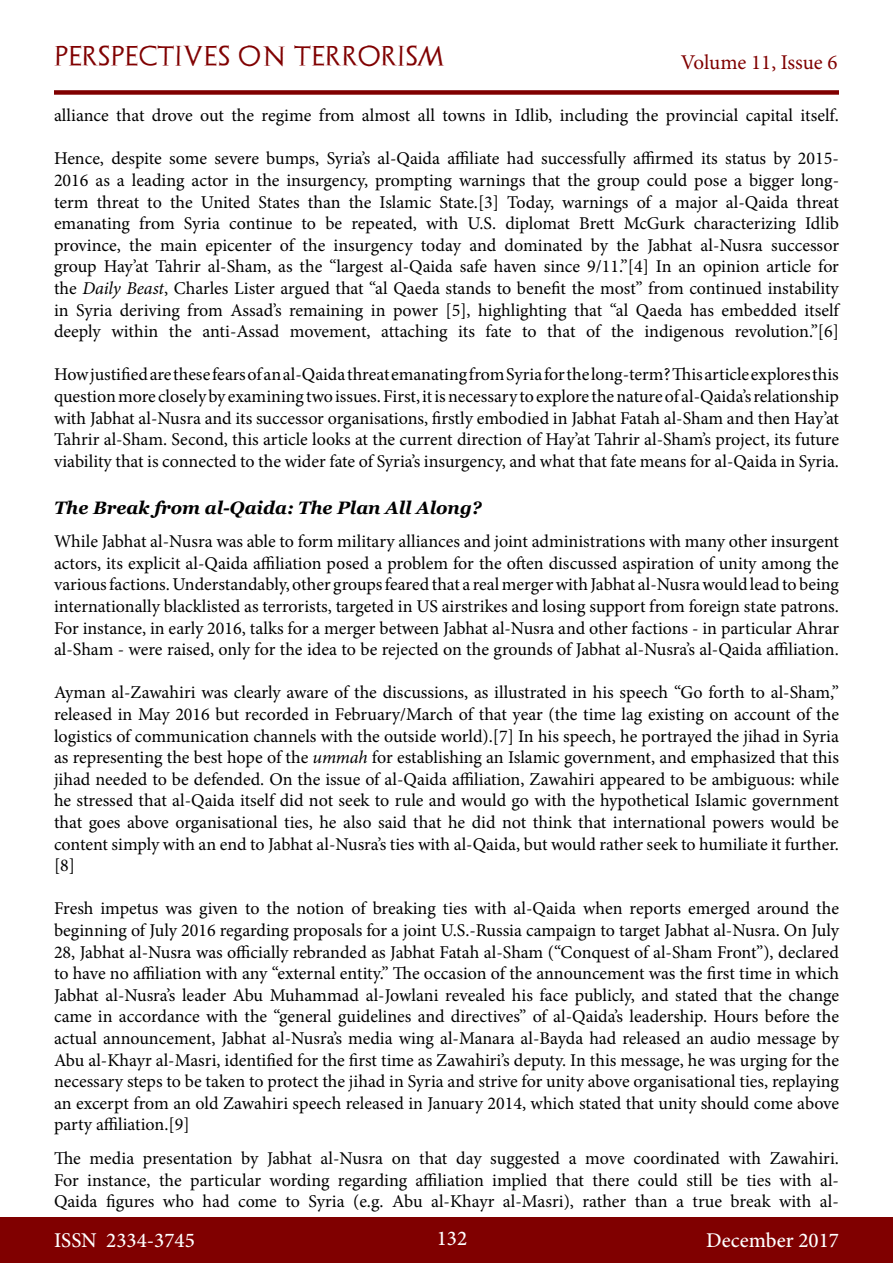
<style>
.page{position:relative;width:893px;height:1263px;background:#fff}
.page>*{position:absolute;margin:0;border:0;box-sizing:border-box;transform-origin:0 0}
.t1{font:500 21px "Minion Pro";color:#fff}
.t2{font:21px "Archeologicaps";letter-spacing:.045em;color:#800000}
.t3{font:21px "Minion Pro";letter-spacing:-.005em;color:#800000}
.t4{font:18px/21.6px "Minion Pro";color:#000;text-align:justify}
.t5{font:italic 700 18px "Georgia";color:#000}
.s1{font-style:italic}
</style>
<div class="page">
<div style="left:0;top:1217px;width:893px;height:46px;background:#800000"></div>
<div style="left:54px;top:90px;width:785px;height:5px;background:#800000"></div>
<p class="t2" style="left:54px;top:43px;width:392px">PERSPECTIVES ON TERRORISM</p>
<p class="t3" style="left:681px;top:48px;width:158px">Volume 11, Issue 6</p>
<p class="t4" style="left:54px;top:105px;width:786px">alliance that drove out the regime from almost all towns in Idlib, including the provincial capital itself.</p>
<p class="t4" style="left:54px;top:148px;width:786px">Hence, despite some severe bumps, Syria’s al-Qaida affiliate had successfully affirmed its status by 2015- 2016 as a leading actor in the insurgency, prompting warnings that the group could pose a bigger long&shy;term threat to the United States than the Islamic State.[3] Today, warnings of a major al-Qaida threat emanating from Syria continue to be repeated, with U.S. diplomat Brett McGurk characterizing Idlib province, the main epicenter of the insurgency today and dominated by the Jabhat al-Nusra successor group Hay’at Tahrir al-Sham, as the “largest al-Qaida safe haven since 9/11.”[4] In an opinion article for the <span class="s1">Daily Beast</span>, Charles Lister argued that “al Qaeda stands to benefit the most” from continued instability in Syria deriving from Assad’s remaining in power [5], highlighting that “al Qaeda has embedded itself deeply within the anti-Assad movement, attaching its fate to that of the indigenous revolution.”[6]</p>
<p class="t4" style="left:54px;top:364px;width:787px">How justified are these fears of an al-Qaida threat emanating from Syria for the long-term? This article explores this question more closely by examining two issues. First, it is necessary to explore the nature of al-Qaida’s relationship with Jabhat al-Nusra and its successor organisations, firstly embodied in Jabhat Fatah al-Sham and then Hay’at Tahrir al-Sham. Second, this article looks at the current direction of Hay’at Tahrir al-Sham’s project, its future viability that is connected to the wider fate of Syria’s insurgency, and what that fate means for al-Qaida in Syria.</p>
<p class="t5" style="left:54px;top:496px;width:429px">The Break from al-Qaida: The Plan All Along?</p>
<p class="t4" style="left:54px;top:531px;width:787px">While Jabhat al-Nusra was able to form military alliances and joint administrations with many other insurgent actors, its explicit al-Qaida affiliation posed a problem for the often discussed aspiration of unity among the various factions. Understandably, other groups feared that a real merger with Jabhat al-Nusra would lead to being internationally blacklisted as terrorists, targeted in US airstrikes and losing support from foreign state patrons.<br>For instance, in early 2016, talks for a merger between Jabhat al-Nusra and other factions - in particular Ahrar al-Sham - were raised, only for the idea to be rejected on the grounds of Jabhat al-Nusra’s al-Qaida affiliation.</p>
<p class="t4" style="left:54px;top:682px;width:787px">Ayman al-Zawahiri was clearly aware of the discussions, as illustrated in his speech “Go forth to al-Sham,” released in May 2016 but recorded in February/March of that year (the time lag existing on account of the logistics of communication channels with the outside world).[7] In his speech, he portrayed the jihad in Syria as representing the best hope of the <span class="s1">ummah</span> for establishing an Islamic government, and emphasized that this jihad needed to be defended. On the issue of al-Qaida affiliation, Zawahiri appeared to be ambiguous: while he stressed that al-Qaida itself did not seek to rule and would go with the hypothetical Islamic government that goes above organisational ties, he also said that he did not think that international powers would be content simply with an end to Jabhat al-Nusra’s ties with al-Qaida, but would rather seek to humiliate it further. [8]</p>
<p class="t4" style="left:54px;top:898px;width:787px">Fresh impetus was given to the notion of breaking ties with al-Qaida when reports emerged around the beginning of July 2016 regarding proposals for a joint U.S.-Russia campaign to target Jabhat al-Nusra. On July 28, Jabhat al-Nusra was officially rebranded as Jabhat Fatah al-Sham (“Conquest of al-Sham Front”), declared to have no affiliation with any “external entity.” The occasion of the announcement was the first time in which Jabhat al-Nusra’s leader Abu Muhammad al-Jowlani revealed his face publicly, and stated that the change came in accordance with the “general guidelines and directives” of al-Qaida’s leadership. Hours before the actual announcement, Jabhat al-Nusra’s media wing al-Manara al-Bayda had released an audio message by Abu al-Khayr al-Masri, identified for the first time as Zawahiri’s deputy. In this message, he was urging for the necessary steps to be taken to protect the jihad in Syria and strive for unity above organisational ties, replaying an excerpt from an old Zawahiri speech released in January 2014, which stated that unity should come above party affiliation.[9]</p>
<p class="t4" style="left:54px;top:1147px;width:786px">The media presentation by Jabhat al-Nusra on that day suggested a move coordinated with Zawahiri.<br>For instance, the particular wording regarding affiliation implied that there could still be ties with al-Qaida figures who had come to Syria (e.g. Abu al-Khayr al-Masri), rather than a true break with al-</p>
<p class="t1" style="left:54px;top:1226px;width:142px">ISSN 2334-3745</p>
<p class="t1" style="left:437px;top:1224px;width:32px">132</p>
<p class="t1" style="left:706px;top:1226px;width:134px">December 2017</p>
</div>
